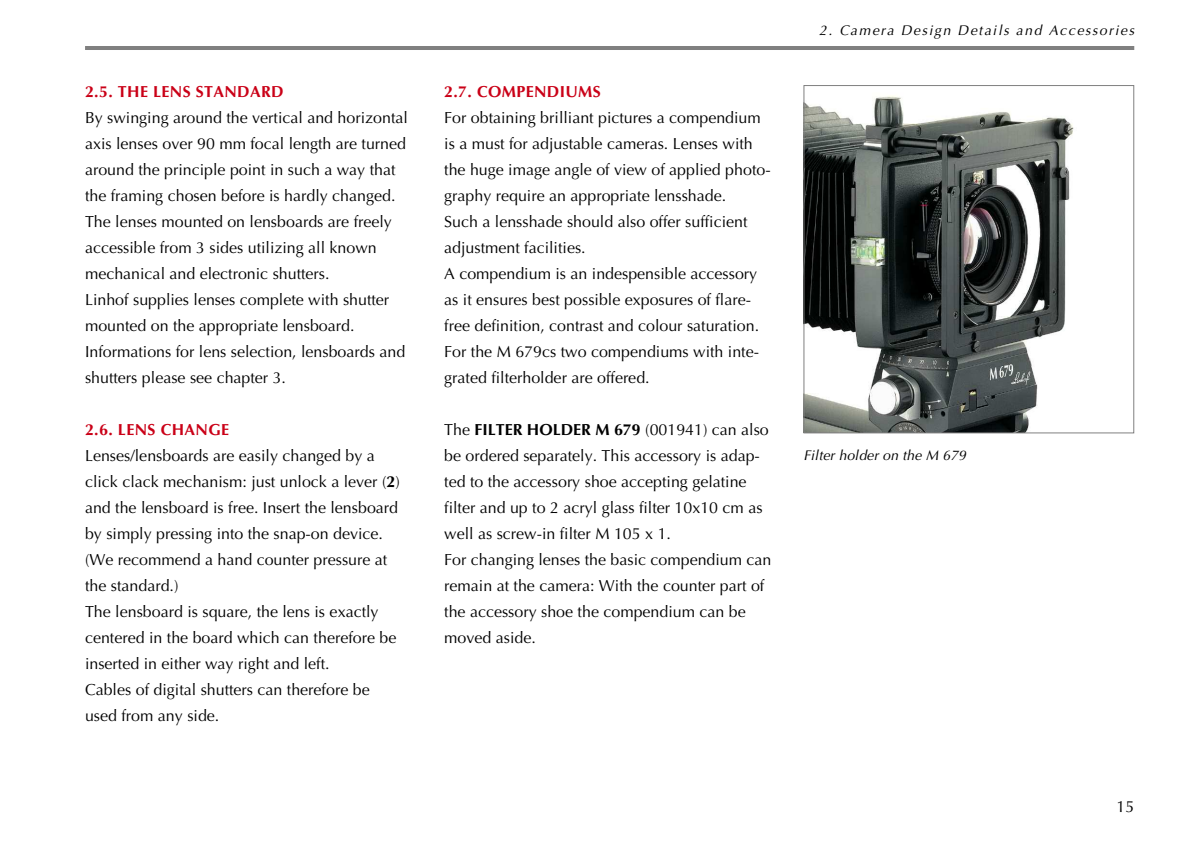
<style>
.page{position:relative;width:1191px;height:842px;background:#fff}
.page>*{position:absolute;margin:0;border:0;box-sizing:border-box;transform-origin:0 0}
.t1{font:16px/26px "Optima CELT";color:#000}
.t2{font:700 16px "Optima CELT";letter-spacing:.02em;color:#ca0017}
.t3{font:italic 14px "Optima CELT";letter-spacing:.11em;color:#000}
.t4{font:italic 14px "Optima CELT";letter-spacing:.01em;color:#000}
.s1{font-weight:700}
</style>
<div class="page">
<hr style="left:85px;top:46px;width:1049px;height:4px;background:#808080">
<img style="left:805px;top:96px;width:269px;height:335px">
<div style="left:803px;top:85px;width:331px;height:348px;border:1px solid #808080"></div>
<p class="t2" style="left:85px;top:85px;width:200px">2.5. THE LENS STANDARD</p>
<p class="t1" style="left:85px;top:106px;width:324px">By swinging around the vertical and horizontal axis lenses over 90 mm focal length are turned around the principle point in such a way that the framing chosen before is hardly changed.<br>The lenses mounted on lensboards are freely accessible from 3 sides utilizing all known mechanical and electronic shutters.<br>Linhof supplies lenses complete with shutter mounted on the appropriate lensboard.<br>Informations for lens selection, lensboards and shutters please see chapter 3.</p>
<p class="t2" style="left:85px;top:423px;width:146px">2.6. LENS CHANGE</p>
<p class="t1" style="left:85px;top:444px;width:316px">Lenses/lensboards are easily changed by a click clack mechanism: just unlock a lever (<span class="s1">2</span>) and the lensboard is free. Insert the lensboard by simply pressing into the snap-on device. (We recommend a hand counter pressure at the standard.)<br>The lensboard is square, the lens is exactly centered in the board which can therefore be inserted in either way right and left.<br>Cables of digital shutters can therefore be used from any side.</p>
<p class="t2" style="left:444px;top:85px;width:158px">2.7. COMPENDIUMS</p>
<p class="t1" style="left:444px;top:106px;width:328px">For obtaining brilliant pictures a compendium is a must for adjustable cameras. Lenses with the huge image angle of view of applied photo&shy;graphy require an appropriate lensshade.<br>Such a lensshade should also offer sufficient adjustment facilities.<br>A compendium is an indespensible accessory as it ensures best possible exposures of flare&shy;free definition, contrast and colour saturation.<br>For the M 679cs two compendiums with inte&shy;grated filterholder are offered.</p>
<p class="t1" style="left:444px;top:418px;width:329px">The <span class="s1">FILTER HOLDER M 679</span> (001941) can also be ordered separately. This accessory is adap&shy;ted to the accessory shoe accepting gelatine filter and up to 2 acryl glass filter 10x10 cm as well as screw-in filter M 105 x 1.<br>For changing lenses the basic compendium can remain at the camera: With the counter part of the accessory shoe the compendium can be moved aside.</p>
<p class="t3" style="left:819px;top:24px;width:317px">2. Camera Design Details and Accessories</p>
<p class="t4" style="left:803px;top:450px;width:164px">Filter holder on the M 679</p>
<p class="t1" style="left:1116px;top:795px;width:19px">15</p>
</div>
